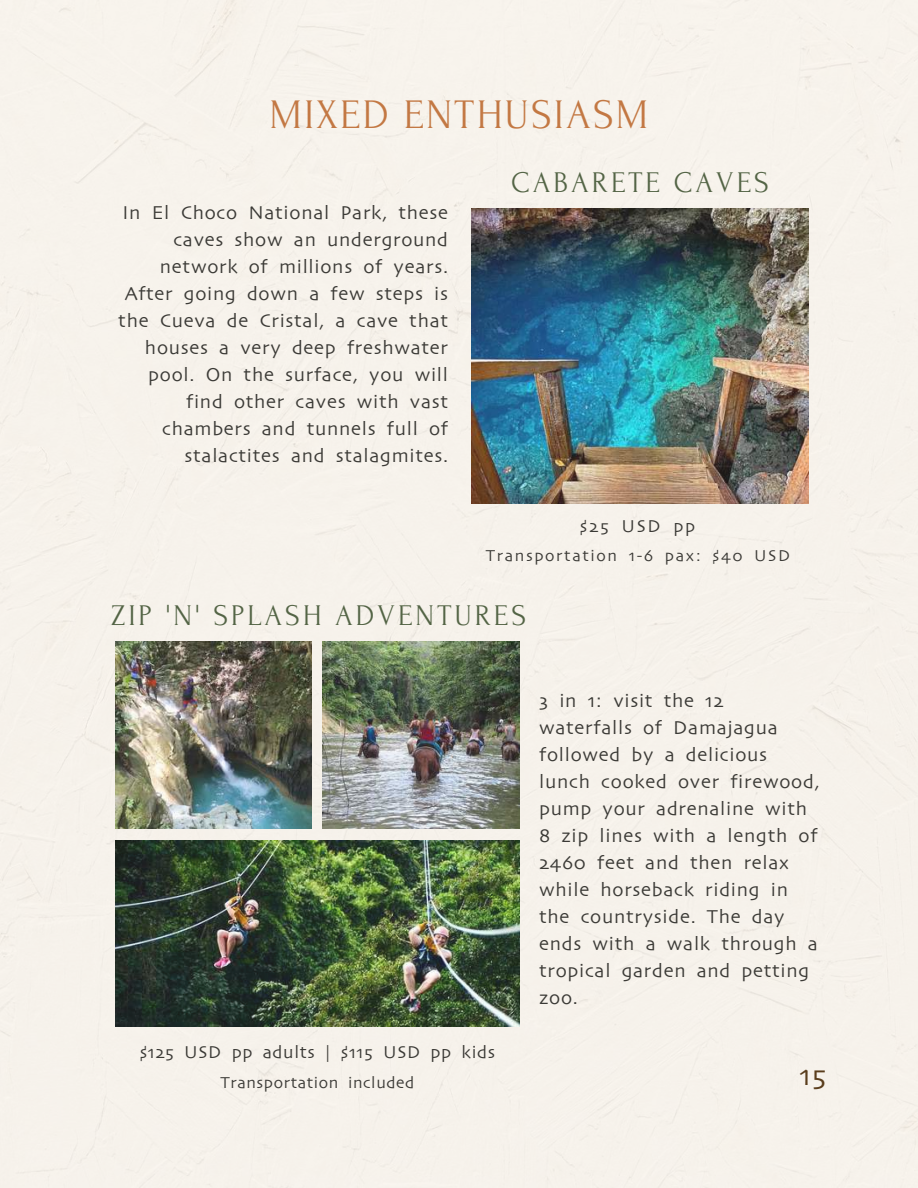
<style>
.page{position:relative;width:918px;height:1188px;background:#f6f2eb}
.page>*{position:absolute;margin:0;border:0;box-sizing:border-box;transform-origin:0 0}
.t1{font:42px "Forum";letter-spacing:.05em;color:#c37843}
.t2{font:30px "Forum";letter-spacing:.1em;color:#536445}
.t3{font:30px "Skia";color:#5a3d1c}
.t4{font:19.5px/27px "Skia";letter-spacing:.035em;color:#3b3a36;text-align:right}
.t5{font:18px "Skia";letter-spacing:.035em;color:#3b3a36}
.t6{font:16.5px "Skia";letter-spacing:.1em;color:#3b3a36}
.t7{font:16.5px "Skia";letter-spacing:.035em;color:#3b3a36}
</style>
<div class="page">
<img style="left:115px;top:641px;width:196px;height:188px">
<img style="left:322px;top:641px;width:197px;height:188px">
<img style="left:115px;top:840px;width:404px;height:187px">
<img style="left:471px;top:209px;width:338px;height:294px">
<h1 class="t1" style="left:270px;top:92px;width:380px">MIXED ENTHUSIASM</h1>
<p class="t4" style="left:118px;top:199px;width:331px">In El Choco National Park, these caves show an underground network of millions of years.<br>After going down a few steps is the Cueva de Cristal, a cave that houses a very deep freshwater pool. On the surface, you will find other caves with vast chambers and tunnels full of stalactites and stalagmites.</p>
<h2 class="t2" style="left:511px;top:167px;width:259px">CABARETE CAVES</h2>
<p class="t5" style="left:580px;top:516px;width:117px">$25 USD pp</p>
<p class="t6" style="left:486px;top:547px;width:306px">Transportation 1-6 pax: $40 USD</p>
<h2 class="t2" style="left:111px;top:599px;width:416px">ZIP 'N' SPLASH ADVENTURES</h2>
<p class="t4" style="left:539px;top:687px;width:282px;text-align:left">3 in 1: visit the 12 waterfalls of Damajagua followed by a delicious lunch cooked over firewood, pump your adrenaline with<br>8 zip lines with a length of<br>2460 feet and then relax while horseback riding in the countryside. The day ends with a walk through a tropical garden and petting zoo.</p>
<p class="t5" style="left:140px;top:1043px;width:357px">$125 USD pp adults | $115 USD pp kids</p>
<p class="t7" style="left:220px;top:1073px;width:196px">Transportation included</p>
<h2 class="t3" style="left:799px;top:1058px;width:28px">15</h2>
</div>
